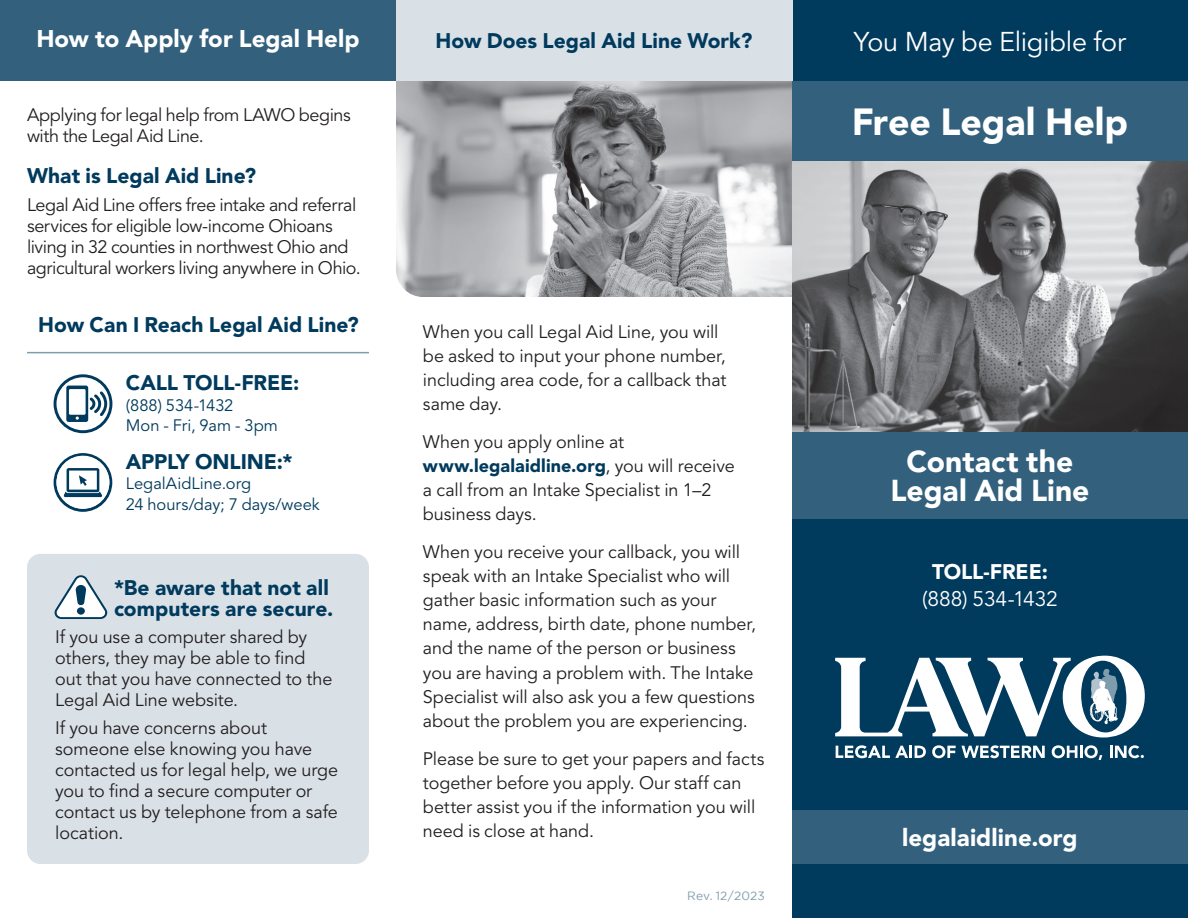
<style>
.page{position:relative;width:1188px;height:918px;background:#fff}
.page>*{position:absolute;margin:0;border:0;box-sizing:border-box;transform-origin:0 0}
.t1{font:900 37.5px "Avenir LT Std";letter-spacing:-.005em;color:#fff}
.t2{font:900 30px/28.5px "Avenir LT Std";color:#fff;text-align:center}
.t3{font:27px "Avenir LT Std";letter-spacing:-.01em;color:#fff}
.t4{font:900 24px "Avenir LT Std";color:#fff}
.t5{font:900 21px/21px "Avenir LT Std";color:#003a5d}
.t6{font:21px "Avenir LT Std";letter-spacing:-.005em;color:#fff}
.t7{font:900 21px "Avenir LT Std";letter-spacing:-.01em;color:#fff}
.t8{font:18px/24.2px "Avenir LT Std";letter-spacing:-.005em;color:#231f20}
.t9{font:18px/21px "Avenir LT Std";letter-spacing:-.025em;color:#231f20}
.t10{font:16.5px "Avenir LT Std";color:#003a5d}
.t11{font:12px "Gotham";letter-spacing:.015em;color:#809dae}
.s1{font-weight:900;color:#003a5d}
</style>
<div class="page">
<div style="left:792px;top:0;width:396px;height:918px;background:#003a5d"></div>
<div style="left:792px;top:81px;width:396px;height:80px;background:#33617d"></div>
<div style="left:792px;top:810px;width:396px;height:54px;background:#33617d"></div>
<div style="left:792px;top:432px;width:396px;height:87px;background:#33617d"></div>
<img style="left:792px;top:161px;width:396px;height:271px">
<svg style="left:836px;top:745px;width:90px;height:13px"></svg>
<svg style="left:932px;top:745px;width:113px;height:13px"></svg>
<svg style="left:1052px;top:745px;width:50px;height:15px"></svg>
<svg style="left:1110px;top:745px;width:34px;height:13px"></svg>
<svg style="left:835px;top:656px;width:310px;height:82px"></svg>
<div style="left:396px;top:0;width:396px;height:81px;background:#d9e1e7"></div>
<div style="left:0;top:0;width:396px;height:81px;background:#33617d"></div>
<div style="left:27px;top:554px;width:342px;height:310px;background:#d9e1e7;border-radius:14px"></div>
<svg style="left:54px;top:575px;width:54px;height:44px"></svg>
<div style="left:77px;top:607px;width:8px;height:8px;background:#003a5d;border-radius:50%"></div>
<hr style="left:27px;top:352px;width:342px;height:1px;background:#809dae">
<svg style="left:54px;top:374px;width:58px;height:59px"></svg>
<svg style="left:54px;top:453px;width:58px;height:59px"></svg>
<img style="left:396px;top:81px;width:396px;height:216px">
<p class="t4" style="left:37px;top:24px;width:325px">How to Apply for Legal Help</p>
<p class="t5" style="left:436px;top:31px;width:318px">How Does Legal Aid Line Work?</p>
<p class="t9" style="left:27px;top:104px;width:325px">Applying for legal help from LAWO begins with the Legal Aid Line.</p>
<p class="t5" style="left:27px;top:165px;width:231px">What is Legal Aid Line?</p>
<p class="t9" style="left:27px;top:194px;width:335px">Legal Aid Line offers free intake and referral services for eligible low-income Ohioans living in 32 counties in northwest Ohio and agricultural workers living anywhere in Ohio.</p>
<p class="t5" style="left:38px;top:314px;width:322px">How Can I Reach Legal Aid Line?</p>
<p class="t5" style="left:126px;top:372px;width:175px">CALL TOLL-FREE:</p>
<p class="t10" style="left:126px;top:395px;width:109px">(888) 534-1432</p>
<p class="t10" style="left:126px;top:416px;width:154px">Mon - Fri, 9am - 3pm</p>
<p class="t5" style="left:126px;top:451px;width:168px">APPLY ONLINE:*</p>
<p class="t10" style="left:126px;top:474px;width:127px">LegalAidLine.org</p>
<p class="t10" style="left:126px;top:495px;width:196px">24 hours/day; 7 days/week</p>
<p class="t5" style="left:114px;top:577px;width:221px">*Be aware that not all computers are secure.</p>
<p class="t8" style="left:55px;top:627px;width:279px;line-height:21px">If you use a computer shared by others, they may be able to find out that you have connected to the<br>Legal Aid Line website.</p>
<p class="t8" style="left:55px;top:718px;width:285px;line-height:21px">If you have concerns about someone else knowing you have contacted us for legal help, we urge you to find a secure computer or contact us by telephone from a safe location.</p>
<p class="t8" style="left:423px;top:320px;width:305px">When you call Legal Aid Line, you will be asked to input your phone number, including area code, for a callback that same day.</p>
<p class="t8" style="left:423px;top:430px;width:313px">When you apply online at <span class="s1">www.legalaidline.org</span>, you will receive a call from an Intake Specialist in 1–2 business days.</p>
<p class="t8" style="left:423px;top:540px;width:335px">When you receive your callback, you will speak with an Intake Specialist who will gather basic information such as your name, address, birth date, phone number, and the name of the person or business you are having a problem with. The Intake Specialist will also ask you a few questions about the problem you are experiencing.</p>
<p class="t8" style="left:423px;top:747px;width:343px">Please be sure to get your papers and facts together before you apply. Our staff can better assist you if the information you will need is close at hand.</p>
<p class="t11" style="left:687px;top:889px;width:79px">Rev. 12/2023</p>
<p class="t3" style="left:854px;top:26px;width:273px">You May be Eligible for</p>
<p class="t1" style="left:852px;top:100px;width:278px">Free Legal Help</p>
<p class="t2" style="left:890px;top:448px;width:201px">Contact the<br>Legal Aid Line</p>
<p class="t7" style="left:932px;top:559px;width:117px">TOLL-FREE:</p>
<p class="t6" style="left:922px;top:586px;width:137px">(888) 534-1432</p>
<p class="t4" style="left:902px;top:823px;width:177px">legalaidline.org</p>
</div>
